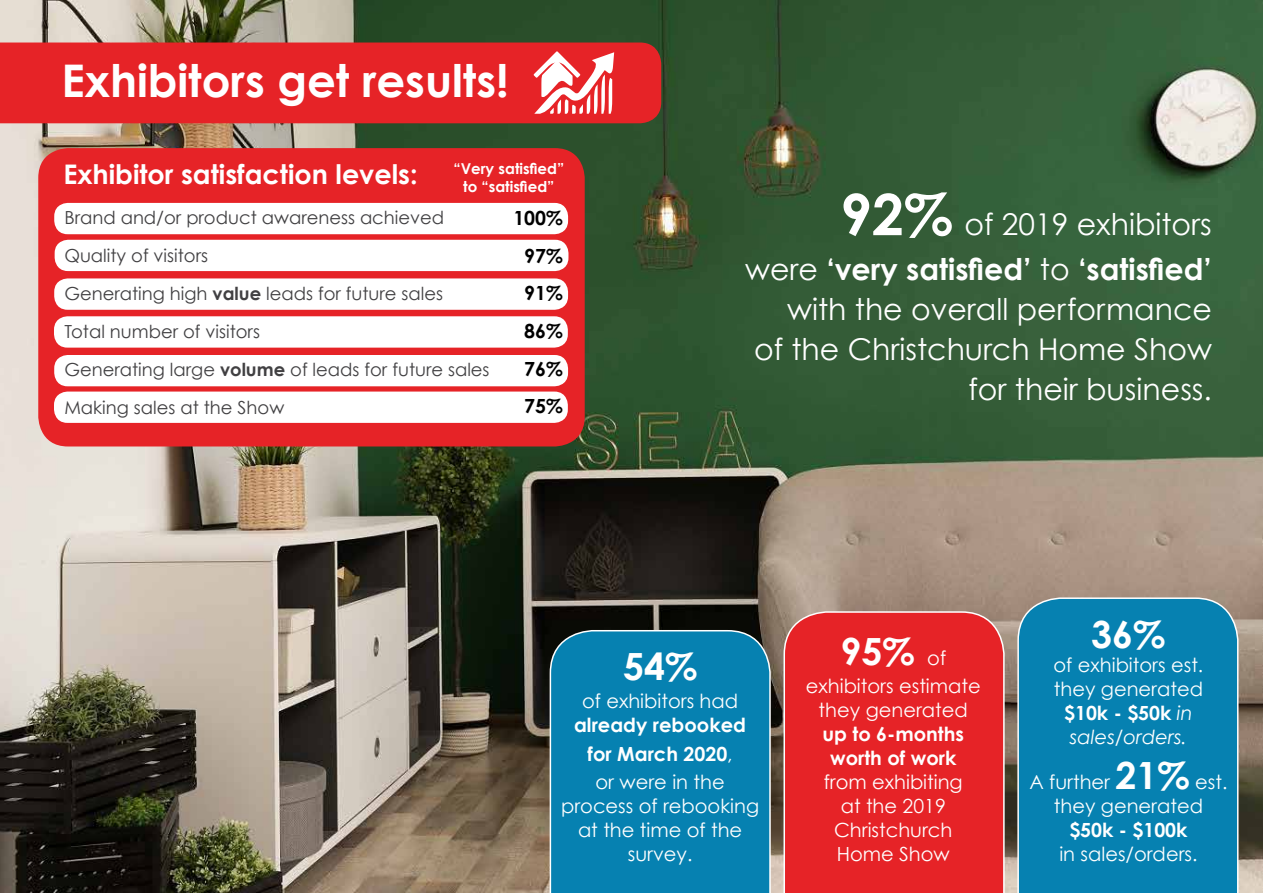
<style>
.page{position:relative;width:1263px;height:893px;background:#fff}
.page>*{position:absolute;margin:0;border:0;box-sizing:border-box;transform-origin:0 0}
.t1{font:700 57px "Century Gothic";color:#fff}
.t2{font:700 45px "Century Gothic";color:#fff}
.t3{font:700 37.5px "Century Gothic";color:#fff}
.t4{font:30px/40.2px "Century Gothic";color:#fff;text-align:right}
.t5{font:700 30px/44.5px "Century Gothic";color:#fff;text-align:right}
.t6{font:700 27px "Century Gothic";color:#fff}
.t7{font:19.5px/24px "Century Gothic";color:#fff;text-align:center}
.t8{font:700 19.5px/28.2px "Century Gothic";color:#fff;text-align:center}
.t9{font:700 19.5px/37.7px "Century Gothic";color:#000;text-align:center}
.t10{font:18px/38px "Century Gothic";color:#414042}
.t11{font:700 15px/18px "Century Gothic";color:#fff;text-align:center}
.s1{font-weight:700}
.s2{font-weight:400}
.s3{font-weight:400;font-size:19.5px}
.s4{font-style:italic}
.s5{font-weight:700;font-size:37.5px}
</style>
<div class="page">
<img style="left:0;top:0;width:1263px;height:893px">
<div style="left:0;top:43px;width:661px;height:80px;background:#e62327"></div>
<svg style="left:534px;top:51px;width:80px;height:63px"></svg>
<div style="left:783px;top:611px;width:222px;height:282px;background:#e62327"></div>
<div style="left:38px;top:148px;width:547px;height:298px;background:#e62327;border-radius:30px"></div>
<div style="left:54px;top:203px;width:514px;height:31px;background:#fff;border-radius:14px"></div>
<div style="left:55px;top:240px;width:513px;height:31px;background:#fff;border-radius:14px"></div>
<div style="left:54px;top:278px;width:514px;height:32px;background:#fff;border-radius:14px"></div>
<div style="left:54px;top:316px;width:514px;height:32px;background:#fff;border-radius:14px"></div>
<div style="left:54px;top:355px;width:514px;height:31px;background:#fff;border-radius:14px"></div>
<div style="left:54px;top:392px;width:514px;height:31px;background:#fff;border-radius:14px"></div>
<div style="left:550px;top:630px;width:221px;height:263px;background:#0681b1"></div>
<div style="left:1017px;top:597px;width:221px;height:296px;background:#0681b1"></div>
<h2 class="t2" style="left:61px;top:47px;width:449px">Exhibitors get results!</h2>
<h3 class="t6" style="left:63px;top:154px;width:356px">Exhibitor satisfaction levels:</h3>
<p class="t11" style="left:453px;top:159px;width:112px">“Very satisfied” to “satisfied”</p>
<p class="t10" style="left:64px;top:198px;width:427px">Brand and/or product awareness achieved Quality of visitors<br>Generating high <span class="s1">value</span> leads for future sales<br>Total number of visitors<br>Generating large <span class="s1">volume</span> of leads for future sales Making sales at the Show</p>
<p class="t9" style="left:513px;top:198px;width:51px">100%<br>97%<br>91%<br>86%<br>76%<br>75%</p>
<h1 class="t1" style="left:840px;top:171px;width:114px">92%</h1>
<h3 class="t5" style="left:745px;top:201px;width:468px"><span class="s2">of 2019 exhibitors<br>were</span> ‘very satisfied’ <span class="s2">to</span> ‘satisfied’</h3>
<h3 class="t4" style="left:754px;top:289px;width:459px">with the overall performance of the Christchurch Home Show for their business.</h3>
<h3 class="t3" style="left:623px;top:638px;width:76px">54%</h3>
<p class="t7" style="left:582px;top:689px;width:158px">of exhibitors had</p>
<p class="t8" style="left:574px;top:710px;width:173px">already rebooked for March 2020<span class="s2">,<br>or were in the</span></p>
<p class="t7" style="left:561px;top:793px;width:199px">process of rebooking at the time of the survey.</p>
<h3 class="t3" style="left:840px;top:623px;width:107px">95% <span class="s3">of</span></h3>
<p class="t7" style="left:806px;top:674px;width:176px">exhibitors estimate they generated</p>
<p class="t8" style="left:822px;top:721px;width:143px;line-height:24px">up to 6-months worth of work</p>
<p class="t7" style="left:824px;top:770px;width:140px">from exhibiting at the 2019<br>Christchurch<br>Home Show</p>
<h3 class="t3" style="left:1091px;top:605px;width:76px">36%</h3>
<p class="t7" style="left:1053px;top:652px;width:151px">of exhibitors est. they generated <span class="s1">$10k - $50k</span> <span class="s4">in sales/orders.</span></p>
<p class="t7" style="left:1029px;top:769px;width:199px">A further <span class="s5">21%</span> est. they generated</p>
<p class="t8" style="left:1069px;top:814px;width:120px">$50k - $100k</p>
<p class="t7" style="left:1059px;top:841px;width:140px">in sales/orders.</p>
</div>
